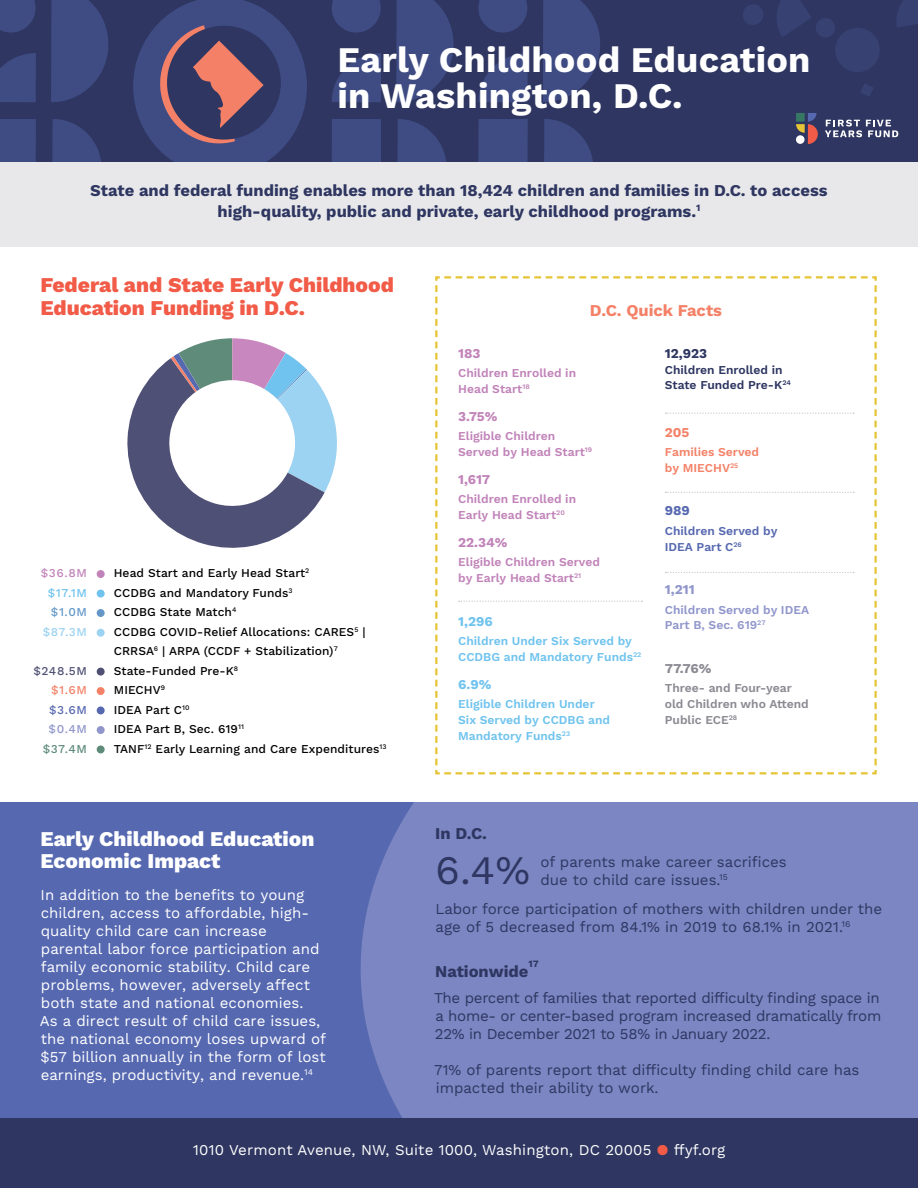
<style>
.page{position:relative;width:918px;height:1188px;background:#fff}
.page>*{position:absolute;margin:0;border:0;box-sizing:border-box;transform-origin:0 0}
.t1{font:40.5px "Work Sans";color:#2e3661}
.t2{font:700 36px/36px "Work Sans";letter-spacing:.005em;color:#fff}
.t3{font:800 21px/22.5px "Work Sans";color:#f15b47}
.t4{font:800 21px/22.5px "Work Sans";color:#fff}
.t5{font:700 16.5px/21px "Work Sans";color:#2e3661;text-align:center}
.t6{font:700 16.5px "Work Sans";color:#f48167}
.t7{font:15px/18px "Work Sans";color:#fff}
.t8{font:15px/18px "Work Sans";color:#2e3661}
.t9{font:700 13.5px "Work Sans";color:#c183b9}
.t10{font:700 13.5px "Work Sans";color:#6fc3ee}
.t11{font:700 13.5px "Work Sans";color:#2e3661}
.t12{font:700 13.5px "Work Sans";color:#8b8992}
.t13{font:700 13.5px "Work Sans";color:#9096cb}
.t14{font:700 13.5px "Work Sans";color:#f48167}
.t15{font:700 13.5px "Work Sans";color:#5668b0}
.t16{font:500 12px/19.5px "Work Sans";letter-spacing:.005em;color:#000}
.t17{font:600 12px/15.8px "Work Sans";color:#c183b9}
.t18{font:600 12px/15.8px "Work Sans";color:#6fc3ee}
.t19{font:600 12px/15.8px "Work Sans";color:#8b8992}
.t20{font:600 12px/15.8px "Work Sans";color:#2e3661}
.t21{font:600 12px/15.8px "Work Sans";color:#9096cb}
.t22{font:600 12px/15.8px "Work Sans";color:#5668b0}
.t23{font:600 12px/15.8px "Work Sans";color:#f48167}
.t24{font:500 12px "Work Sans";color:#505075}
.t25{font:500 12px "Work Sans";color:#c183b9}
.t26{font:500 12px "Work Sans";color:#6fc3ee}
.t27{font:500 12px "Work Sans";color:#9cd2f2}
.t28{font:500 12px "Work Sans";color:#5e8b7a}
.t29{font:500 12px "Work Sans";color:#6398c8}
.t30{font:500 12px "Work Sans";color:#f48167}
.t31{font:500 12px "Work Sans";color:#5668b0}
.t32{font:500 12px "Work Sans";color:#9096cb}
.t33{font:700 9.6px "Work Sans";color:#2e3661}
.s1{color:#f15b47}
</style>
<div class="page">
<div style="left:0;top:0;width:918px;height:162px;background:#2e3661"></div>
<svg style="left:51px;top:0;width:58px;height:102px"></svg>
<svg style="left:0;top:53px;width:36px;height:49px;background:#3d4980"></svg>
<svg style="left:0;top:0;width:36px;height:33px"></svg>
<div style="left:0;top:119px;width:36px;height:43px;background:#3f4c84"></div>
<svg style="left:52px;top:119px;width:49px;height:43px"></svg>
<svg style="left:396px;top:0;width:58px;height:102px"></svg>
<svg style="left:332px;top:53px;width:49px;height:49px"></svg>
<svg style="left:332px;top:0;width:49px;height:33px"></svg>
<div style="left:332px;top:119px;width:49px;height:43px;background:#3f4c84"></div>
<svg style="left:398px;top:119px;width:48px;height:43px"></svg>
<svg style="left:543px;top:0;width:57px;height:102px"></svg>
<svg style="left:478px;top:53px;width:50px;height:49px"></svg>
<svg style="left:478px;top:0;width:49px;height:33px"></svg>
<div style="left:478px;top:119px;width:50px;height:43px;background:#3f4c84"></div>
<svg style="left:544px;top:119px;width:49px;height:43px"></svg>
<div style="left:0;top:1118px;width:918px;height:70px;background:#2e3661"></div>
<div style="left:0;top:802px;width:918px;height:316px;background:#5668b0"></div>
<div style="left:361px;top:802px;width:557px;height:316px;background:#7b86c2"></div>
<svg style="left:896px;top:0;width:22px;height:28px"></svg>
<svg style="left:777px;top:0;width:34px;height:37px"></svg>
<div style="left:835px;top:28px;width:45px;height:44px;background:#374172;border-radius:50%"></div>
<div style="left:743px;top:4px;width:20px;height:21px;background:#374172;border-radius:50%"></div>
<div style="left:816px;top:18px;width:19px;height:19px;background:#374172;border-radius:50%"></div>
<svg style="left:861px;top:84px;width:12px;height:12px"></svg>
<svg style="left:796px;top:113px;width:22px;height:31px"></svg>
<svg style="left:825px;top:120px;width:73px;height:17px"></svg>
<div style="left:97px;top:745px;width:8px;height:8px;background:#5e8b7a;border-radius:50%"></div>
<div style="left:97px;top:668px;width:8px;height:8px;background:#505075;border-radius:50%"></div>
<div style="left:97px;top:726px;width:8px;height:8px;background:#9096cb;border-radius:50%"></div>
<div style="left:97px;top:707px;width:8px;height:7px;background:#5668b0;border-radius:50%"></div>
<div style="left:97px;top:687px;width:8px;height:8px;background:#f48167;border-radius:50%"></div>
<div style="left:97px;top:629px;width:8px;height:8px;background:#9cd2f2;border-radius:50%"></div>
<div style="left:97px;top:609px;width:8px;height:8px;background:#6497c7;border-radius:50%"></div>
<div style="left:97px;top:590px;width:8px;height:8px;background:#6fc3ee;border-radius:50%"></div>
<div style="left:97px;top:570px;width:8px;height:8px;background:#c183b9;border-radius:50%"></div>
<svg style="left:435px;top:276px;width:442px;height:499px"></svg>
<svg style="left:459px;top:601px;width:184px;height:1px"></svg>
<div style="left:0;top:162px;width:918px;height:84px;background:#e8e8ea"></div>
<svg style="left:665px;top:492px;width:189px;height:1px"></svg>
<svg style="left:665px;top:413px;width:189px;height:1px"></svg>
<svg style="left:665px;top:572px;width:189px;height:1px"></svg>
<svg style="left:133px;top:0;width:174px;height:162px"></svg>
<svg style="left:127px;top:338px;width:210px;height:210px"></svg>
<h2 class="t2" style="left:338px;top:44px;width:475px">Early Childhood Education in Washington, D.C.</h2>
<p class="t5" style="left:90px;top:180px;width:739px">State and federal funding enables more than 18,424 children and families in D.C. to access high-quality, public and private, early childhood programs.<sup>1</sup></p>
<h3 class="t3" style="left:40px;top:275px;width:355px">Federal and State Early Childhood<br>Education Funding in D.C.</h3>
<p class="t25" style="left:41px;top:566px;width:48px">$36.8M</p>
<p class="t26" style="left:48px;top:586px;width:41px">$17.1M</p>
<p class="t29" style="left:51px;top:605px;width:38px">$1.0M</p>
<p class="t27" style="left:43px;top:625px;width:46px">$87.3M</p>
<p class="t24" style="left:34px;top:664px;width:55px">$248.5M</p>
<p class="t30" style="left:51px;top:683px;width:37px">$1.6M</p>
<p class="t31" style="left:49px;top:703px;width:39px">$3.6M</p>
<p class="t32" style="left:49px;top:722px;width:40px">$0.4M</p>
<p class="t28" style="left:43px;top:742px;width:46px">$37.4M</p>
<p class="t16" style="left:114px;top:564px;width:274px">Head Start and Early Head Start<sup>2<br></sup>CCDBG and Mandatory Funds<sup>3<br></sup>CCDBG State Match<sup>4<br></sup>CCDBG COVID-Relief Allocations: CARES<sup>5</sup> |<br>CRRSA<sup>6</sup> | ARPA (CCDF + Stabilization)<sup>7<br></sup>State-Funded Pre-K<sup>8<br></sup>MIECHV<sup>9<br></sup>IDEA Part C<sup>10<br></sup>IDEA Part B, Sec. 619<sup>11<br></sup>TANF<sup>12</sup> Early Learning and Care Expenditures<sup>13</sup></p>
<p class="t6" style="left:590px;top:301px;width:133px">D.C. Quick Facts</p>
<p class="t9" style="left:458px;top:345px;width:24px">183</p>
<p class="t17" style="left:458px;top:366px;width:119px">Children Enrolled in<br>Head Start<sup>18</sup></p>
<p class="t9" style="left:458px;top:408px;width:41px">3.75%</p>
<p class="t17" style="left:458px;top:429px;width:136px">Eligible Children<br>Served by Head Start<sup>19</sup></p>
<p class="t9" style="left:458px;top:471px;width:34px">1,617</p>
<p class="t17" style="left:458px;top:492px;width:119px">Children Enrolled in<br>Early Head Start<sup>20</sup></p>
<p class="t9" style="left:458px;top:534px;width:51px">22.34%</p>
<p class="t17" style="left:458px;top:555px;width:143px">Eligible Children Served by Early Head Start<sup>21</sup></p>
<p class="t10" style="left:458px;top:613px;width:36px">1,296</p>
<p class="t18" style="left:458px;top:634px;width:185px">Children Under Six Served by<br>CCDBG and Mandatory Funds<sup>22</sup></p>
<p class="t10" style="left:458px;top:676px;width:35px">6.9%</p>
<p class="t18" style="left:458px;top:697px;width:153px">Eligible Children Under<br>Six Served by CCDBG and<br>Mandatory Funds<sup>23</sup></p>
<p class="t11" style="left:665px;top:345px;width:44px">12,923</p>
<p class="t20" style="left:665px;top:362px;width:127px">Children Enrolled in<br>State Funded Pre-K<sup>24</sup></p>
<p class="t14" style="left:665px;top:424px;width:26px">205</p>
<p class="t23" style="left:665px;top:445px;width:96px">Families Served by MIECHV<sup>25</sup></p>
<p class="t15" style="left:665px;top:503px;width:27px">989</p>
<p class="t22" style="left:665px;top:524px;width:114px">Children Served by<br>IDEA Part C<sup>26</sup></p>
<p class="t13" style="left:665px;top:582px;width:31px">1,211</p>
<p class="t21" style="left:665px;top:602px;width:146px">Children Served by IDEA<br>Part B, Sec. 619<sup>27</sup></p>
<p class="t12" style="left:665px;top:660px;width:48px">77.76%</p>
<p class="t19" style="left:665px;top:681px;width:145px">Three- and Four-year old Children who Attend<br>Public ECE<sup>28</sup></p>
<h3 class="t4" style="left:40px;top:828px;width:275px">Early Childhood Education<br>Economic Impact</h3>
<p class="t5" style="left:435px;top:824px;width:53px">In D.C.</p>
<h1 class="t1" style="left:435px;top:847px;width:96px">6.4%</h1>
<p class="t8" style="left:541px;top:854px;width:248px">of parents make career sacrifices due to child care issues.<sup>15</sup></p>
<p class="t7" style="left:40px;top:887px;width:288px">In addition to the benefits to young children, access to affordable, high&shy;quality child care can increase parental labor force participation and family economic stability. Child care problems, however, adversely affect both state and national economies.<br>As a direct result of child care issues, the national economy loses upward of $57 billion annually in the form of lost earnings, productivity, and revenue.<sup>14</sup></p>
<p class="t8" style="left:435px;top:900px;width:448px">Labor force participation of mothers with children under the age of 5 decreased from 84.1% in 2019 to 68.1% in 2021.<sup>16</sup></p>
<p class="t33" style="left:529px;top:958px;width:12px">17</p>
<p class="t5" style="left:435px;top:962px;width:95px">Nationwide</p>
<p class="t8" style="left:434px;top:989px;width:449px;text-align:justify">The percent of families that reported difficulty finding space in a home- or center-based program increased dramatically from 22% in December 2021 to 58% in January 2022.</p>
<p class="t8" style="left:434px;top:1061px;width:427px">71% of parents report that difficulty finding child care has impacted their ability to work.</p>
<p class="t7" style="left:193px;top:1141px;width:534px">1010 Vermont Avenue, NW, Suite 1000, Washington, DC 20005 <span class="s1">●</span> ffyf.org</p>
</div>
